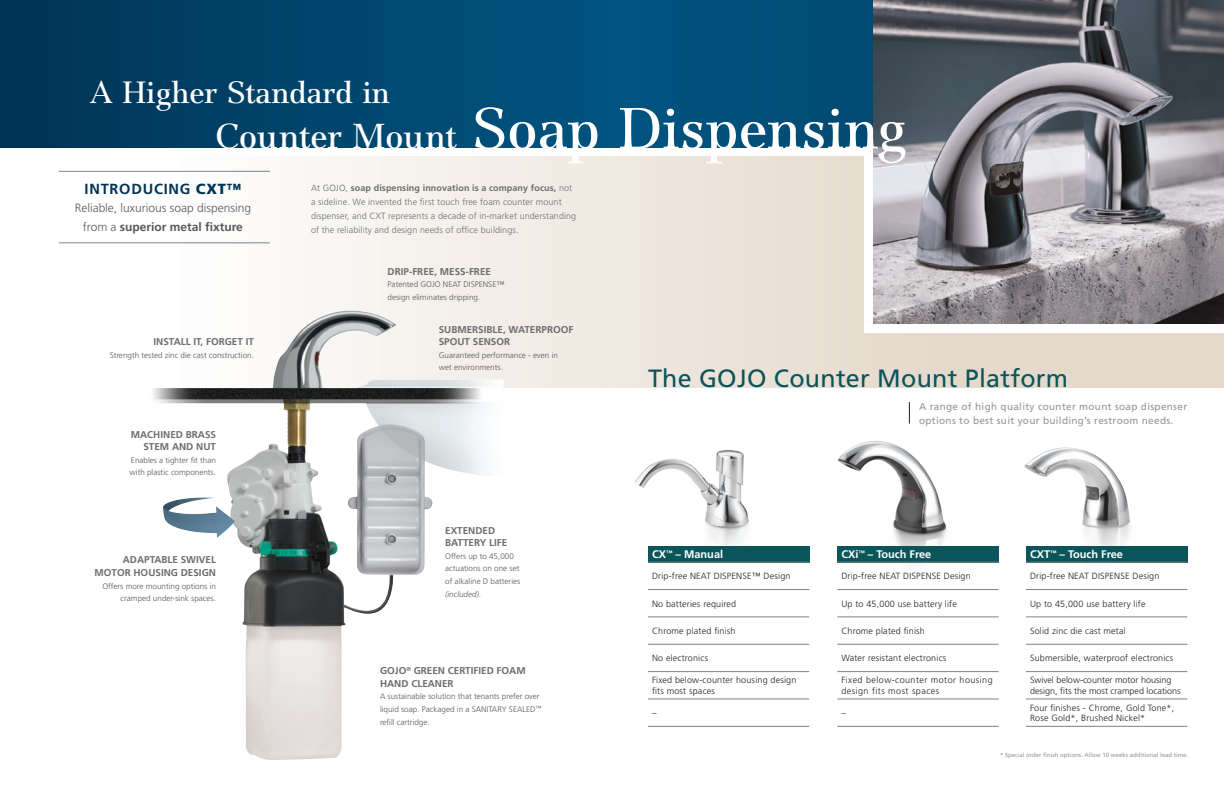
<style>
.page{position:relative;width:1224px;height:792px;background:#fff}
.page>*{position:absolute;margin:0;border:0;box-sizing:border-box;transform-origin:0 0}
.t1{font:60px "Jamille";letter-spacing:.01em;color:#fff}
.t2{font:36px "Jamille";letter-spacing:.01em;color:#fff}
.t3{font:32px "Jamille";letter-spacing:.01em;color:#fff}
.t4{font:25px "Frutiger LT Std";letter-spacing:.01em;color:#0a555a}
.t5{font:700 14.6px "Frutiger LT Std";letter-spacing:.05em;color:#003456}
.t6{font:300 12px/18.6px "Frutiger LT Std";color:#57585a;text-align:center}
.t7{font:700 11px "Frutiger LT Std";color:#fff}
.t8{font:10px/14px "Frutiger LT Std";letter-spacing:.03em;color:#939598}
.t9{font:700 9.9px/12.6px "Frutiger LT Std";color:#6c6d70}
.t10{font:300 9px/10.8px "Frutiger LT Std";letter-spacing:.02em;color:#231f20}
.t11{font:300 9px/14px "Frutiger LT Std";letter-spacing:.01em;color:#6c6d70}
.t12{font:300 9px/10.8px "Frutiger LT Std";color:#231f20}
.t13{font:300 9px/10.8px "Frutiger LT Std";letter-spacing:.05em;color:#231f20}
.t14{font:300 8.1px/12.6px "Frutiger LT Std";color:#57585a}
.t15{font:6px "Frutiger LT Std";color:#939598}
.s1{font-weight:700}
.s2{font-weight:900}
.s3{font-style:italic}
</style>
<div class="page">
<svg style="left:0;top:0;width:873px;height:147px;background:#00476f"></svg>
<div style="left:153px;top:156px;width:1071px;height:231px;background:linear-gradient(to right,#fcfcfb,#e0d2c2)"></div>
<div style="left:864px;top:148px;width:360px;height:185px;background:#fff"></div>
<img style="left:873px;top:0;width:351px;height:324px">
<img style="left:153px;top:311px;width:272px;height:449px">
<img style="left:163px;top:497px;width:39px;height:23px">
<img style="left:1024px;top:447px;width:106px;height:99px">
<img style="left:635px;top:450px;width:114px;height:96px">
<img style="left:838px;top:441px;width:109px;height:124px">
<div style="left:648px;top:546px;width:161px;height:16px;background:#0a555a"></div>
<hr style="left:648px;top:562px;width:161px;height:1px;background:#808285">
<hr style="left:648px;top:589px;width:161px;height:1px;background:#808285">
<hr style="left:648px;top:617px;width:161px;height:1px;background:#808285">
<hr style="left:648px;top:644px;width:161px;height:1px;background:#808285">
<hr style="left:648px;top:671px;width:161px;height:1px;background:#808285">
<hr style="left:648px;top:699px;width:161px;height:1px;background:#808285">
<hr style="left:648px;top:726px;width:161px;height:1px;background:#808285">
<div style="left:837px;top:546px;width:162px;height:16px;background:#0a555a"></div>
<hr style="left:837px;top:562px;width:162px;height:1px;background:#808285">
<hr style="left:837px;top:589px;width:162px;height:1px;background:#808285">
<hr style="left:837px;top:617px;width:162px;height:1px;background:#808285">
<hr style="left:837px;top:644px;width:162px;height:1px;background:#808285">
<hr style="left:837px;top:671px;width:162px;height:1px;background:#808285">
<hr style="left:837px;top:699px;width:162px;height:1px;background:#808285">
<hr style="left:837px;top:726px;width:162px;height:1px;background:#808285">
<div style="left:1026px;top:546px;width:161px;height:16px;background:#0a555a"></div>
<hr style="left:1026px;top:562px;width:161px;height:1px;background:#808285">
<hr style="left:1026px;top:589px;width:161px;height:1px;background:#808285">
<hr style="left:1026px;top:617px;width:161px;height:1px;background:#808285">
<hr style="left:1026px;top:644px;width:161px;height:1px;background:#808285">
<hr style="left:1026px;top:671px;width:161px;height:1px;background:#808285">
<hr style="left:1026px;top:699px;width:161px;height:1px;background:#808285">
<hr style="left:1026px;top:726px;width:161px;height:1px;background:#808285">
<hr style="left:59px;top:171px;width:211px;height:1px;background:#808285">
<hr style="left:59px;top:243px;width:211px;height:1px;background:#808285">
<svg style="left:909px;top:402px;width:1px;height:22px"></svg>
<p class="t3" style="left:90px;top:74px;width:301px">A Higher Standard in</p>
<p class="t1" style="left:472px;top:93px;width:435px">Soap Dispensing</p>
<p class="t2" style="left:216px;top:114px;width:242px">Counter Mount</p>
<p class="t11" style="left:311px;top:181px;width:267px">At GOJO, <span class="s1">soap dispensing innovation is a company focus,</span> not a sideline. We invented the first touch free foam counter mount dispenser, and CXT represents a decade of in-market understanding of the reliability and design needs of office buildings.</p>
<p class="t5" style="left:85px;top:180px;width:158px">INTRODUCING <span class="s2">CXT™</span></p>
<p class="t6" style="left:75px;top:199px;width:178px">Reliable, luxurious soap dispensing from a <span class="s1">superior metal fixture</span></p>
<p class="t9" style="left:154px;top:336px;width:102px">INSTALL IT, FORGET IT</p>
<p class="t14" style="left:110px;top:349px;width:146px">Strength tested zinc die cast construction.</p>
<p class="t9" style="left:131px;top:428px;width:87px;text-align:right">MACHINED BRASS<br>STEM AND NUT</p>
<p class="t14" style="left:130px;top:454px;width:88px">Enables a tighter fit than with plastic components.</p>
<p class="t9" style="left:94px;top:554px;width:123px;text-align:right">ADAPTABLE SWIVEL<br>MOTOR HOUSING DESIGN</p>
<p class="t14" style="left:102px;top:580px;width:115px;text-align:right">Offers more mounting options in cramped under-sink spaces.</p>
<p class="t9" style="left:388px;top:265px;width:105px">DRIP-FREE, MESS-FREE</p>
<p class="t14" style="left:388px;top:278px;width:118px">Patented GOJO NEAT DISPENSE™ design eliminates dripping.</p>
<p class="t9" style="left:439px;top:323px;width:136px">SUBMERSIBLE, WATERPROOF<br>SPOUT SENSOR</p>
<p class="t14" style="left:439px;top:349px;width:121px">Guaranteed performance - even in wet environments.</p>
<p class="t9" style="left:445px;top:524px;width:64px">EXTENDED<br>BATTERY LIFE</p>
<p class="t14" style="left:445px;top:550px;width:77px">Offers up to 45,000 actuations on one set of alkaline D batteries <span class="s3">(included)</span>.</p>
<p class="t9" style="left:380px;top:665px;width:147px">GOJO<sup>®</sup> GREEN CERTIFIED FOAM<br>HAND CLEANER</p>
<p class="t14" style="left:380px;top:690px;width:163px">A sustainable solution that tenants prefer over liquid soap. Packaged in a SANITARY SEALED<sup>™ </sup>refill cartridge.</p>
<p class="t4" style="left:648px;top:363px;width:422px">The GOJO Counter Mount Platform</p>
<p class="t8" style="left:919px;top:399px;width:270px">A range of high quality counter mount soap dispenser options to best suit your building’s restroom needs.</p>
<p class="t7" style="left:652px;top:548px;width:73px">CX<sup>™</sup> – Manual</p>
<p class="t10" style="left:652px;top:571px;width:140px">Drip-free NEAT DISPENSE™ Design</p>
<p class="t10" style="left:652px;top:598px;width:86px">No batteries required</p>
<p class="t10" style="left:652px;top:626px;width:85px">Chrome plated finish</p>
<p class="t10" style="left:652px;top:653px;width:58px">No electronics</p>
<p class="t10" style="left:652px;top:675px;width:146px">Fixed below-counter housing design fits most spaces</p>
<p class="t10" style="left:652px;top:708px;width:6px">–</p>
<p class="t7" style="left:841px;top:548px;width:91px">CXi<sup>™</sup> – Touch Free</p>
<p class="t10" style="left:841px;top:571px;width:131px">Drip-free NEAT DISPENSE Design</p>
<p class="t10" style="left:841px;top:598px;width:117px">Up to 45,000 use battery life</p>
<p class="t10" style="left:841px;top:626px;width:85px">Chrome plated finish</p>
<p class="t10" style="left:841px;top:653px;width:107px">Water resistant electronics</p>
<p class="t13" style="left:841px;top:675px;width:153px">Fixed below-counter motor housing design fits most spaces</p>
<p class="t10" style="left:841px;top:708px;width:6px">–</p>
<p class="t7" style="left:1030px;top:548px;width:95px">CXT<sup>™</sup> – Touch Free</p>
<p class="t10" style="left:1030px;top:571px;width:131px">Drip-free NEAT DISPENSE Design</p>
<p class="t10" style="left:1030px;top:598px;width:117px">Up to 45,000 use battery life</p>
<p class="t10" style="left:1030px;top:626px;width:97px">Solid zinc die cast metal</p>
<p class="t10" style="left:1030px;top:653px;width:145px">Submersible, waterproof electronics</p>
<p class="t12" style="left:1030px;top:675px;width:152px">Swivel below-counter motor housing design, fits the most cramped locations</p>
<p class="t10" style="left:1030px;top:702px;width:146px">Four finishes - Chrome, Gold Tone*,<br>Rose Gold*, Brushed Nickel*</p>
<p class="t15" style="left:1000px;top:751px;width:190px">* Special order finish options. Allow 10 weeks additional lead time.</p>
</div>
